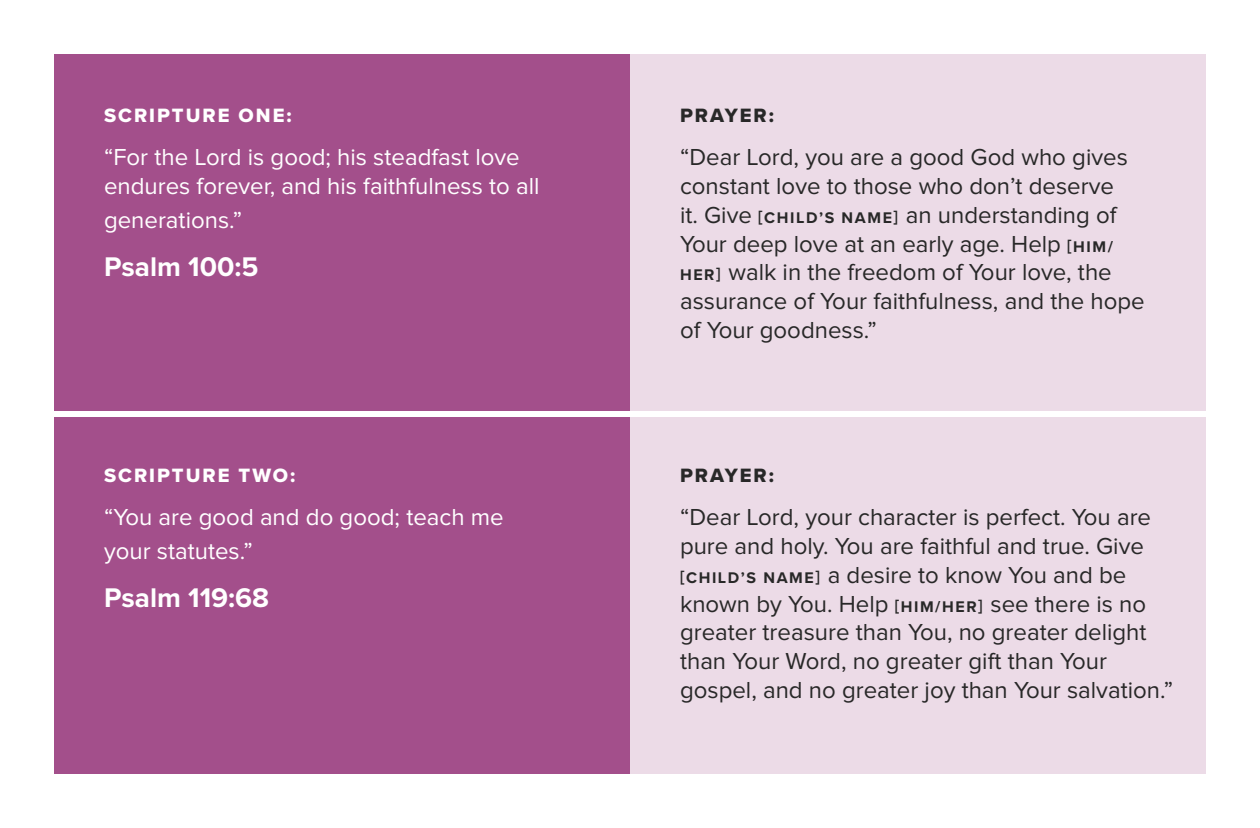
<style>
.page{position:relative;width:1260px;height:828px;background:#fff}
.page>*{position:absolute;margin:0;border:0;box-sizing:border-box;transform-origin:0 0}
.Basic_Truth_Label{font:700 28px "Proxima Nova";color:#fff}
.Basic_Truth_Label-2{font:24px/28.8px "Proxima Nova";color:#282828}
.Basic_Truth_Label-3{font:24px/28.8px "Proxima Nova";color:#fff}
.Basic_Truth_Label-4{font:20px "Proxima Nova Extrabld";letter-spacing:.1em;color:#fff}
.Basic_Truth_Label-5{font:20px "Proxima Nova Extrabld";letter-spacing:.1em;color:#282828}
.s1{font-weight:700;font-size:16px}
</style>
<div class="page">
<div style="left:54px;top:54px;width:1152px;height:720px;background:#a34f8b"></div>
<div style="left:630px;top:54px;width:576px;height:360px;background:#ecdbe7"></div>
<div style="left:630px;top:414px;width:576px;height:360px;background:#ecdbe7"></div>
<div style="left:32px;top:411px;width:1228px;height:6px;background:#fff"></div>
<p class="Basic_Truth_Label-4" style="left:104px;top:100px;width:189px">SCRIPTURE ONE:</p>
<p class="Basic_Truth_Label-3" style="left:104px;top:143px;width:437px">“For the Lord is good; his steadfast love endures forever, and his faithfulness to all</p>
<p class="Basic_Truth_Label-3" style="left:104px;top:206px;width:140px">generations.”</p>
<p class="Basic_Truth_Label" style="left:104px;top:245px;width:156px">Psalm 100:5</p>
<p class="Basic_Truth_Label-4" style="left:104px;top:460px;width:193px">SCRIPTURE TWO:</p>
<p class="Basic_Truth_Label-3" style="left:104px;top:501px;width:401px;line-height:33.6px">“You are good and do good; teach me your statutes.”</p>
<p class="Basic_Truth_Label" style="left:104px;top:577px;width:167px">Psalm 119:68</p>
<p class="Basic_Truth_Label-5" style="left:680px;top:100px;width:95px">PRAYER:</p>
<p class="Basic_Truth_Label-2" style="left:680px;top:143px;width:466px">“Dear Lord, you are a good God who gives constant love to those who don’t deserve<br>it. Give <span class="s1">[CHILD’S NAME]</span> an understanding of Your deep love at an early age. Help <span class="s1">[HIM/ HER]</span> walk in the freedom of Your love, the assurance of Your faithfulness, and the hope of Your goodness.”</p>
<p class="Basic_Truth_Label-5" style="left:680px;top:460px;width:95px">PRAYER:</p>
<p class="Basic_Truth_Label-2" style="left:680px;top:503px;width:495px">“Dear Lord, your character is perfect. You are pure and holy. You are faithful and true. Give <span class="s1">[CHILD’S NAME]</span> a desire to know You and be known by You. Help <span class="s1">[HIM/HER]</span> see there is no greater treasure than You, no greater delight than Your Word, no greater gift than Your gospel, and no greater joy than Your salvation.”</p>
</div>
